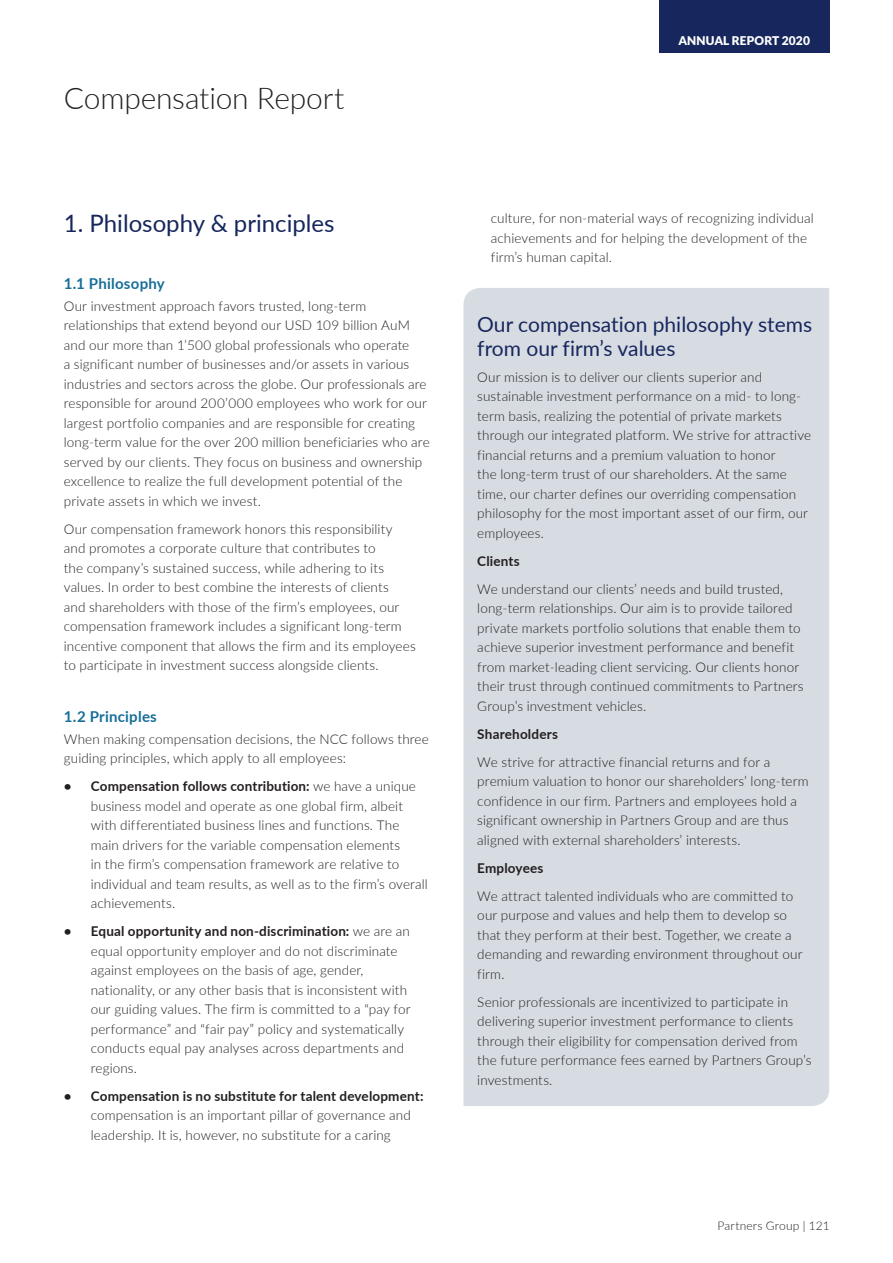
<style>
.page{position:relative;width:893px;height:1263px;background:#fff}
.page>*{position:absolute;margin:0;border:0;box-sizing:border-box;transform-origin:0 0}
.t1{font:300 30px "Lato";letter-spacing:-.005em;color:#231f20}
.t2{font:24px "Lato";color:#17275e}
.t3{font:21px/24px "Lato";color:#17275e}
.t4{font:700 15px "Lato";letter-spacing:.015em;color:#176e98}
.t5{font:300 13.5px/19.5px "Lato";letter-spacing:.01em;color:#231f20}
.t6{font:700 13.5px "Lato";letter-spacing:.01em;color:#231f20}
.t7{font:300 12px "Lato";letter-spacing:.015em;color:#231f20}
.t8{font:900 12px "Lato";letter-spacing:.01em;color:#fff}
.s1{font-weight:700}
</style>
<div class="page">
<div style="left:659px;top:0;width:170px;height:53px;background:#17275e"></div>
<div style="left:463px;top:288px;width:366px;height:818px;background:#d7dce3"></div>
<h1 class="t1" style="left:64px;top:78px;width:282px">Compensation Report</h1>
<h2 class="t2" style="left:64px;top:206px;width:272px">1. Philosophy &amp; principles</h2>
<p class="t4" style="left:64px;top:273px;width:103px">1.1 Philosophy</p>
<p class="t5" style="left:64px;top:296px;width:367px">Our investment approach favors trusted, long-term relationships that extend beyond our USD 109 billion AuM and our more than 1’500 global professionals who operate<br>a significant number of businesses and/or assets in various industries and sectors across the globe. Our professionals are responsible for around 200’000 employees who work for our largest portfolio companies and are responsible for creating long-term value for the over 200 million beneficiaries who are served by our clients. They focus on business and ownership excellence to realize the full development potential of the private assets in which we invest.</p>
<p class="t5" style="left:64px;top:519px;width:354px">Our compensation framework honors this responsibility and promotes a corporate culture that contributes to<br>the company’s sustained success, while adhering to its values. In order to best combine the interests of clients<br>and shareholders with those of the firm’s employees, our compensation framework includes a significant long-term incentive component that allows the firm and its employees to participate in investment success alongside clients.</p>
<p class="t4" style="left:64px;top:705px;width:95px">1.2 Principles</p>
<p class="t5" style="left:64px;top:728px;width:367px">When making compensation decisions, the NCC follows three guiding principles, which apply to all employees:</p>
<p class="t5" style="left:91px;top:776px;width:338px;text-indent:-27px"><span class="s1">• Compensation follows contribution:</span> we have a unique business model and operate as one global firm, albeit with differentiated business lines and functions. The main drivers for the variable compensation elements<br>in the firm’s compensation framework are relative to individual and team results, as well as to the firm’s overall achievements.</p>
<p class="t5" style="left:91px;top:921px;width:321px;text-indent:-27px"><span class="s1">• Equal opportunity and non-discrimination:</span> we are an equal opportunity employer and do not discriminate against employees on the basis of age, gender, nationality, or any other basis that is inconsistent with our guiding values. The firm is committed to a “pay for performance” and “fair pay” policy and systematically conducts equal pay analyses across departments and regions.</p>
<p class="t6" style="left:64px;top:1086px;width:361px">• Compensation is no substitute for talent development:</p>
<p class="t5" style="left:91px;top:1105px;width:322px">compensation is an important pillar of governance and leadership. It is, however, no substitute for a caring</p>
<p class="t8" style="left:678px;top:33px;width:133px">ANNUAL REPORT 2020</p>
<p class="t5" style="left:491px;top:208px;width:325px">culture, for non-material ways of recognizing individual achievements and for helping the development of the firm’s human capital.</p>
<h3 class="t3" style="left:477px;top:311px;width:336px">Our compensation philosophy stems from our firm’s values</h3>
<p class="t5" style="left:477px;top:366px;width:335px">Our mission is to deliver our clients superior and sustainable investment performance on a mid- to long&shy;term basis, realizing the potential of private markets through our integrated platform. We strive for attractive financial returns and a premium valuation to honor<br>the long-term trust of our shareholders. At the same time, our charter defines our overriding compensation philosophy for the most important asset of our firm, our employees.</p>
<p class="t6" style="left:477px;top:551px;width:44px">Clients</p>
<p class="t5" style="left:477px;top:578px;width:328px">We understand our clients’ needs and build trusted, long-term relationships. Our aim is to provide tailored private markets portfolio solutions that enable them to achieve superior investment performance and benefit from market-leading client servicing. Our clients honor their trust through continued commitments to Partners Group’s investment vehicles.</p>
<p class="t6" style="left:477px;top:724px;width:82px">Shareholders</p>
<p class="t5" style="left:477px;top:751px;width:333px">We strive for attractive financial returns and for a premium valuation to honor our shareholders’ long-term confidence in our firm. Partners and employees hold a significant ownership in Partners Group and are thus aligned with external shareholders’ interests.</p>
<p class="t6" style="left:477px;top:858px;width:68px">Employees</p>
<p class="t5" style="left:477px;top:885px;width:327px">We attract talented individuals who are committed to our purpose and values and help them to develop so that they perform at their best. Together, we create a demanding and rewarding environment throughout our firm.</p>
<p class="t5" style="left:477px;top:991px;width:336px">Senior professionals are incentivized to participate in delivering superior investment performance to clients through their eligibility for compensation derived from the future performance fees earned by Partners Group’s investments.</p>
<p class="t7" style="left:717px;top:1217px;width:114px">Partners Group | 121</p>
</div>
